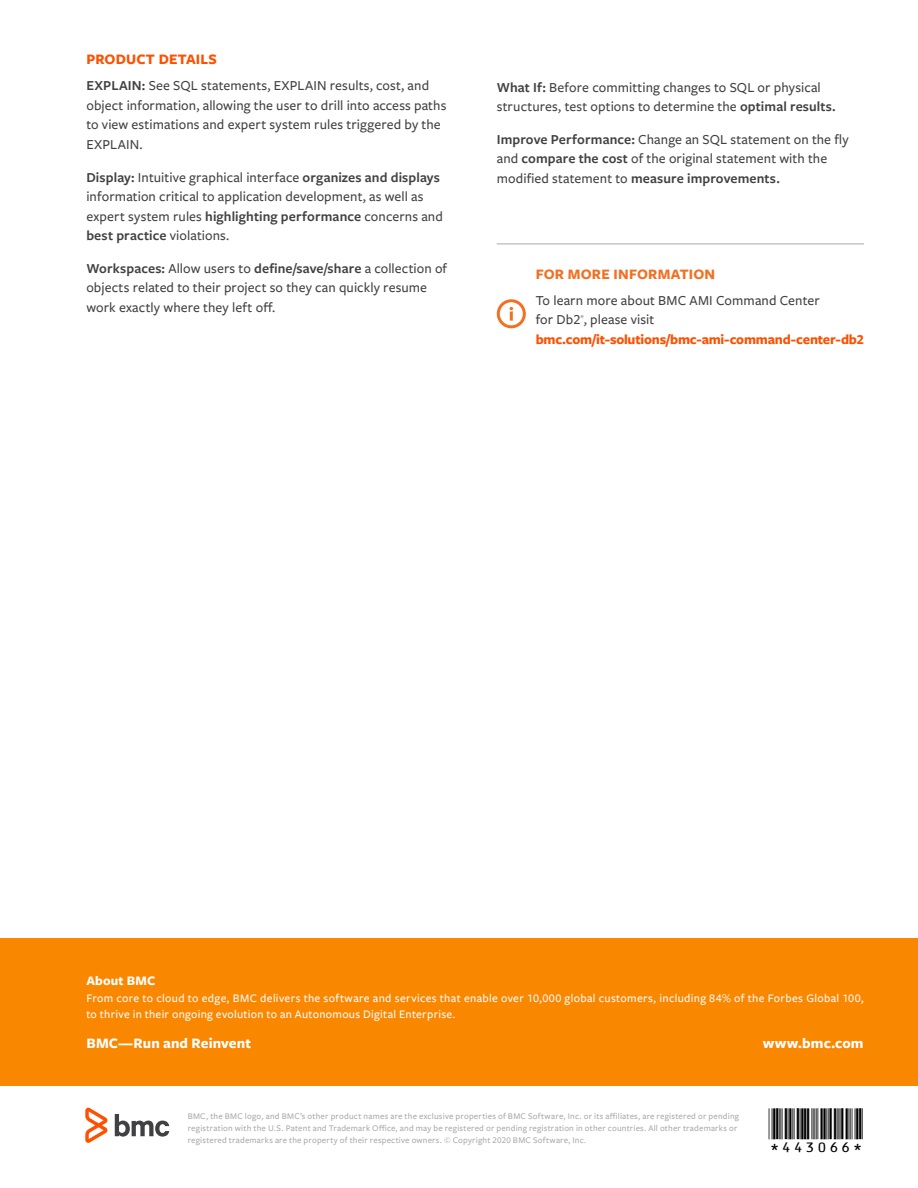
<style>
.page{position:relative;width:918px;height:1188px;background:#fff}
.page>*{position:absolute;margin:0;border:0;box-sizing:border-box;transform-origin:0 0}
.t1{font:30.9px "BC39 HI Tall HR";color:#000}
.t2{font:700 15px "Freight Sans Pro";letter-spacing:.005em;color:#fff}
.t3{font:700 15px "Freight Sans Pro";letter-spacing:.01em;color:#f36f21}
.t4{font:700 15px "Freight Sans Pro";letter-spacing:.01em;color:#fe5000}
.t5{font:500 14.25px/19.5px "Freight Sans Pro";letter-spacing:.01em;color:#414042}
.t6{font:700 14.25px "Freight Sans Pro";letter-spacing:-.015em;color:#fe5000}
.t7{font:700 13.5px "Freight Sans Pro";letter-spacing:.015em;color:#fff}
.t8{font:500 12px/16.5px "Freight Sans Pro";letter-spacing:.025em;color:#fff}
.t9{font:500 9px/12px "Freight Sans Pro";letter-spacing:.025em;color:#a7a9ac}
.t10{font:500 4.65px "Freight Sans Pro";color:#414042}
.s1{font-weight:600}
</style>
<div class="page">
<div style="left:0;top:938px;width:918px;height:148px;background:#f98700"></div>
<svg style="left:115px;top:1114px;width:54px;height:23px"></svg>
<svg style="left:85px;top:1108px;width:22px;height:35px"></svg>
<div style="left:497px;top:299px;width:29px;height:29px;border:3px solid #f36f21;border-radius:50%"></div>
<svg style="left:510px;top:307px;width:3px;height:14px"></svg>
<hr style="left:497px;top:244px;width:367px;height:1px;background:#a7a9ac">
<p class="t4" style="left:86px;top:49px;width:132px">PRODUCT DETAILS</p>
<p class="t5" style="left:86px;top:76px;width:361px"><span class="s1">EXPLAIN:</span> See SQL statements, EXPLAIN results, cost, and object information, allowing the user to drill into access paths to view estimations and expert system rules triggered by the EXPLAIN.</p>
<p class="t5" style="left:86px;top:167px;width:358px"><span class="s1">Display:</span> Intuitive graphical interface <span class="s1">organizes and displays </span>information critical to application development, as well as expert system rules <span class="s1">highlighting performance</span> concerns and <span class="s1">best practice</span> violations.</p>
<p class="t5" style="left:86px;top:258px;width:362px"><span class="s1">Workspaces:</span> Allow users to <span class="s1">define/save/share</span> a collection of objects related to their project so they can quickly resume work exactly where they left off.</p>
<p class="t5" style="left:497px;top:77px;width:341px"><span class="s1">What If:</span> Before committing changes to SQL or physical structures, test options to determine the <span class="s1">optimal results.</span></p>
<p class="t5" style="left:497px;top:129px;width:353px"><span class="s1">Improve Performance:</span> Change an SQL statement on the fly and <span class="s1">compare the cost</span> of the original statement with the modified statement to <span class="s1">measure improvements.</span></p>
<p class="t3" style="left:536px;top:264px;width:181px">FOR MORE INFORMATION</p>
<p class="t5" style="left:536px;top:290px;width:286px">To learn more about BMC AMI Command Center for Db2 , please visit</p>
<p class="t10" style="left:580px;top:313px;width:5px">®</p>
<p class="t6" style="left:536px;top:330px;width:330px">bmc.com/it-solutions/bmc-ami-command-center-db2</p>
<p class="t7" style="left:86px;top:971px;width:71px">About BMC</p>
<p class="t8" style="left:86px;top:989px;width:779px">From core to cloud to edge, BMC delivers the software and services that enable over 10,000 global customers, including 84% of the Forbes Global 100, to thrive in their ongoing evolution to an Autonomous Digital Enterprise.</p>
<p class="t2" style="left:86px;top:1033px;width:166px">BMC—Run and Reinvent</p>
<p class="t2" style="left:763px;top:1033px;width:102px">www.bmc.com</p>
<p class="t9" style="left:188px;top:1110px;width:553px">BMC, the BMC logo, and BMC’s other product names are the exclusive properties of BMC Software, Inc. or its affiliates, are registered or pending registration with the U.S. Patent and Trademark Office, and may be registered or pending registration in other countries. All other trademarks or registered trademarks are the property of their respective owners. © Copyright 2020 BMC Software, Inc.</p>
<h1 class="t1" style="left:769px;top:1101px;width:96px">*443066*</h1>
</div>
